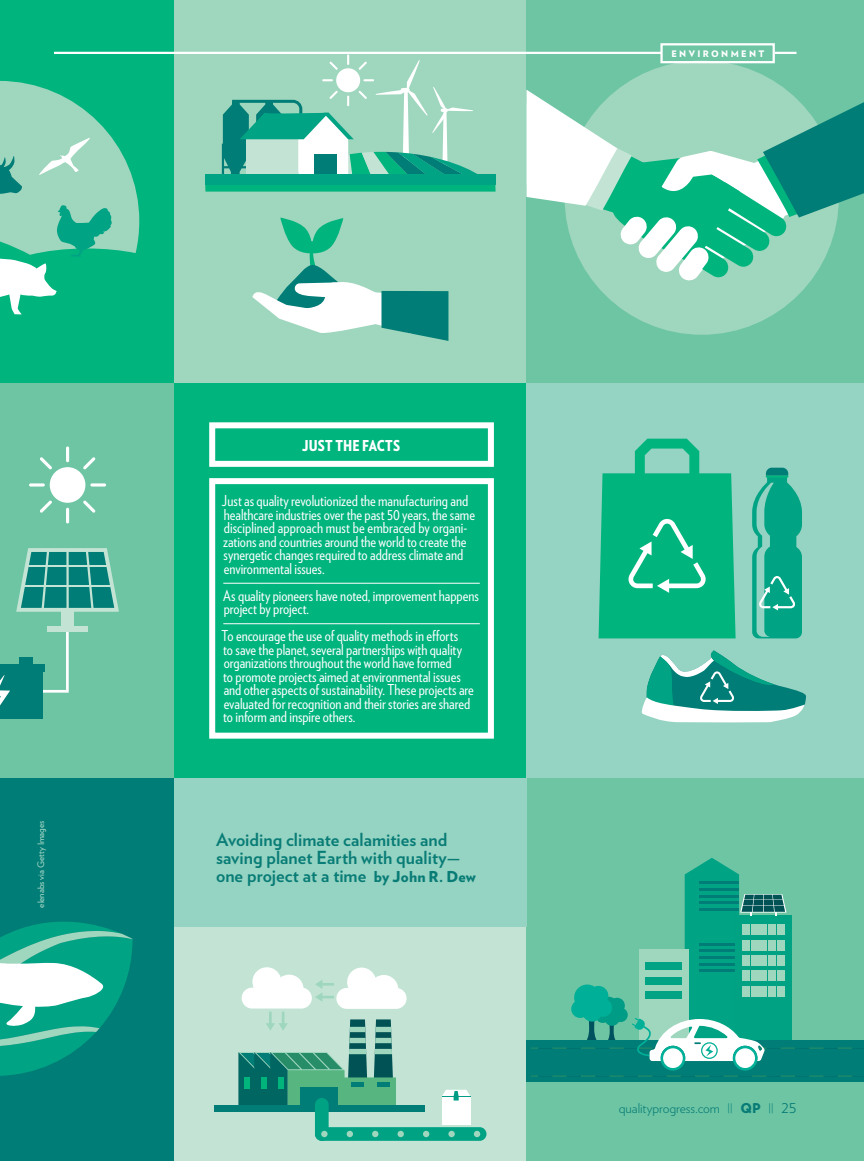
<style>
.page{position:relative;width:864px;height:1161px;background:#fff}
.page>*{position:absolute;margin:0;border:0;box-sizing:border-box;transform-origin:0 0}
.t1{font:700 18px/18px "Verlag";letter-spacing:.005em;color:#087c76}
.t2{font:15px/13.5px "Verlag Condensed";color:#fff}
.t3{font:900 15px "Verlag Condensed";letter-spacing:.01em;color:#fff}
.t4{font:300 13.5px "Verlag";letter-spacing:-.005em;color:#087c76}
.t5{font:9px "Verlag";color:#b6dfce}
.t6{font:900 9px "Verlag";letter-spacing:.26em;color:#fff}
.s1{font-weight:900;font-size:15px}
.s2{font-weight:900}
.s3{font-size:17.1px}
</style>
<div class="page">
<div style="left:0;top:0;width:174px;height:383px;background:#00b47d"></div>
<div style="left:174px;top:0;width:352px;height:383px;background:#9fd6be"></div>
<div style="left:526px;top:0;width:338px;height:383px;background:#6dc5a4"></div>
<svg style="left:222px;top:54px;width:255px;height:120px"></svg>
<div style="left:205px;top:185px;width:291px;height:7px;background:#00b47d"></div>
<div style="left:205px;top:174px;width:290px;height:11px;background:#00a484"></div>
<svg style="left:252px;top:218px;width:196px;height:123px"></svg>
<svg style="left:0;top:81px;width:139px;height:233px"></svg>
<div style="left:565px;top:61px;width:274px;height:274px;background:#9fd6be;border-radius:50%"></div>
<svg style="left:526px;top:90px;width:338px;height:190px"></svg>
<div style="left:0;top:383px;width:174px;height:395px;background:#6dc5a4"></div>
<div style="left:174px;top:383px;width:352px;height:395px;background:#00b47d"></div>
<div style="left:526px;top:383px;width:338px;height:395px;background:#95d3c2"></div>
<div style="left:0;top:670px;width:43px;height:48px;background:#007d76"></div>
<svg style="left:0;top:548px;width:119px;height:158px"></svg>
<div style="left:50px;top:467px;width:35px;height:36px;background:#fff;border-radius:50%"></div>
<hr style="left:66px;top:446px;width:3px;height:16px;background:#fff;border-radius:2px">
<hr style="left:66px;top:508px;width:3px;height:15px;background:#fff;border-radius:2px">
<svg style="left:90px;top:483px;width:16px;height:4px"></svg>
<svg style="left:29px;top:483px;width:16px;height:4px"></svg>
<svg style="left:83px;top:457px;width:12px;height:12px"></svg>
<svg style="left:40px;top:500px;width:12px;height:13px"></svg>
<svg style="left:83px;top:500px;width:12px;height:13px"></svg>
<svg style="left:40px;top:457px;width:12px;height:12px"></svg>
<svg style="left:752px;top:468px;width:50px;height:170px"></svg>
<svg style="left:642px;top:650px;width:164px;height:73px"></svg>
<svg style="left:599px;top:439px;width:137px;height:199px"></svg>
<div style="left:0;top:778px;width:174px;height:383px;background:#007d76"></div>
<div style="left:174px;top:778px;width:352px;height:383px;background:#c3e4d5"></div>
<div style="left:526px;top:778px;width:338px;height:383px;background:#6dc5a4"></div>
<div style="left:174px;top:778px;width:352px;height:149px;background:#95d3c2"></div>
<div style="left:526px;top:1041px;width:338px;height:41px;background:#007d76"></div>
<svg style="left:552px;top:1076px;width:300px;height:1px"></svg>
<svg style="left:733px;top:1046px;width:25px;height:25px"></svg>
<div style="left:735px;top:1048px;width:20px;height:20px;background:#fff;border-radius:50%"></div>
<svg style="left:661px;top:1046px;width:24px;height:25px"></svg>
<div style="left:663px;top:1048px;width:20px;height:20px;background:#fff;border-radius:50%"></div>
<svg style="left:552px;top:858px;width:300px;height:203px"></svg>
<div style="left:442px;top:1096px;width:28px;height:29px;background:#fff"></div>
<svg style="left:442px;top:1090px;width:28px;height:11px"></svg>
<svg style="left:238px;top:967px;width:169px;height:138px"></svg>
<div style="left:301px;top:1088px;width:37px;height:19px;background:#007d76"></div>
<hr style="left:351px;top:1082px;width:13px;height:4px;background:#007d76">
<hr style="left:377px;top:1082px;width:13px;height:4px;background:#007d76">
<div style="left:244px;top:1078px;width:5px;height:11px;background:#00b47c"></div>
<div style="left:261px;top:1078px;width:6px;height:11px;background:#00b47c"></div>
<div style="left:278px;top:1078px;width:6px;height:11px;background:#00b47c"></div>
<div style="left:214px;top:1105px;width:211px;height:6px;background:#007d76"></div>
<div style="left:315px;top:1098px;width:14px;height:43px;background:#00a284;border-radius:7px"></div>
<div style="left:315px;top:1127px;width:171px;height:14px;background:#00a284;border-radius:7px"></div>
<div style="left:321px;top:1131px;width:7px;height:6px;background:#9ed6be;border-radius:50%"></div>
<svg style="left:347px;top:1131px;width:6px;height:6px"></svg>
<svg style="left:372px;top:1131px;width:6px;height:6px"></svg>
<svg style="left:398px;top:1131px;width:6px;height:6px"></svg>
<svg style="left:423px;top:1131px;width:6px;height:6px"></svg>
<div style="left:448px;top:1131px;width:7px;height:6px;background:#9ed6be;border-radius:50%"></div>
<svg style="left:474px;top:1131px;width:6px;height:6px"></svg>
<svg style="left:0;top:921px;width:133px;height:155px"></svg>
<svg style="left:209px;top:422px;width:285px;height:45px"></svg>
<svg style="left:209px;top:478px;width:285px;height:261px"></svg>
<hr style="left:54px;top:52px;width:608px;height:2px;background:#fff">
<hr style="left:775px;top:52px;width:22px;height:2px;background:#fff">
<svg style="left:659px;top:43px;width:117px;height:21px"></svg>
<p class="t5" style="left:34px;top:908px;width:88px;rotate:-90deg">elenabs via Getty Images</p>
<p class="t6" style="left:671px;top:46px;width:95px">ENVIRONMENT</p>
<p class="t3" style="left:302px;top:433px;width:99px">JUST THE FACTS</p>
<p class="t2" style="left:222px;top:494px;width:255px">Just as quality revolutionized the manufacturing and healthcare industries over the past 50 years, the same disciplined approach must be embraced by organi&shy;zations and countries around the world to create the synergetic changes required to address climate and environmental issues.</p>
<p class="t2" style="left:223px;top:588px;width:257px">As quality pioneers have noted, improvement happens project by project.</p>
<p class="t2" style="left:222px;top:629px;width:254px">To encourage the use of quality methods in efforts<br>to save the planet, several partnerships with quality organizations throughout the world have formed<br>to promote projects aimed at environmental issues and other aspects of sustainability. These projects are evaluated for recognition and their stories are shared to inform and inspire others.</p>
<p class="t1" style="left:216px;top:830px;width:261px">Avoiding climate calamities and saving planet Earth with quality— one project at a time <span class="s1">by John R. Dew</span></p>
<p class="t4" style="left:619px;top:1098px;width:179px">qualityprogress.com <sup>||</sup> <span class="s2">QP</span> <sup>||</sup> <span class="s3">25</span></p>
</div>
